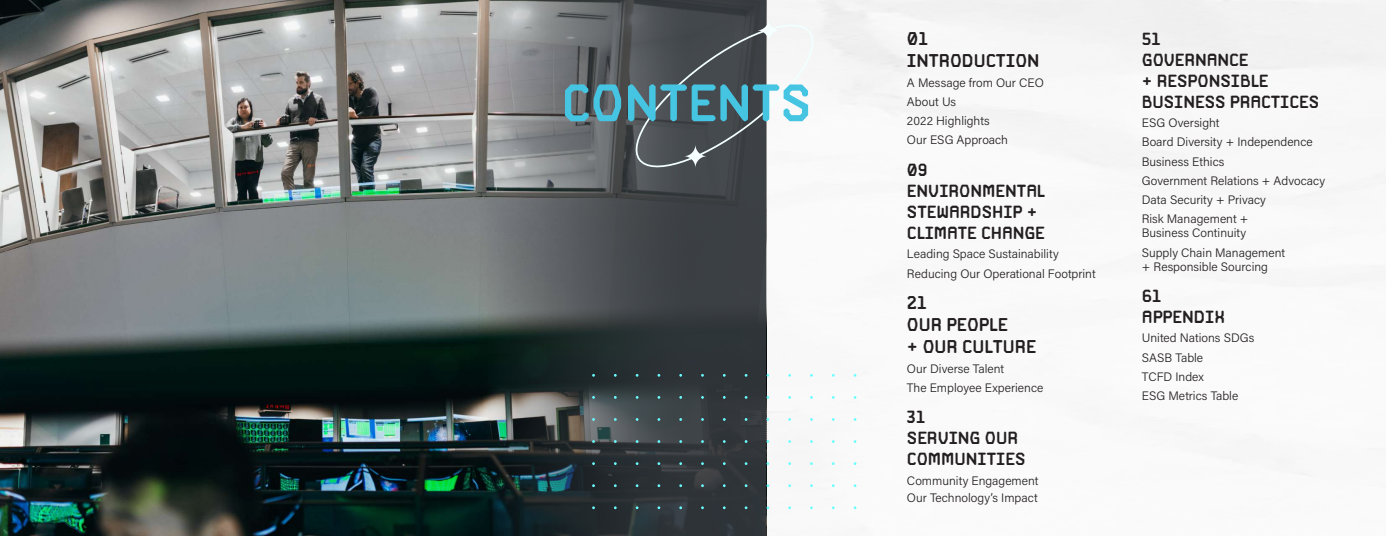
<style>
.page{position:relative;width:1386px;height:536px;background:#fff}
.page>*{position:absolute;margin:0;border:0;box-sizing:border-box;transform-origin:0 0}
.t1{font:52.5px "Avro Gadro Regular";color:#46c5e2}
.t2{font:18.38px/22.1px "Avro Gadro Regular";color:#231f20}
.t3{font:17.5px/21px "Avro Gadro Regular";color:#231f20}
.t4{font:12.25px/19.2px "Acumin Variable Concept";color:#231f20}
</style>
<div class="page">
<img style="left:766px;top:0;width:620px;height:536px">
<img style="left:0;top:0;width:485px;height:536px">
<svg style="left:485px;top:0;width:281px;height:536px;background:#484e51"></svg>
<svg style="left:625px;top:16px;width:197px;height:160px"></svg>
<svg style="left:757px;top:19px;width:23px;height:23px"></svg>
<svg style="left:684px;top:144px;width:23px;height:24px"></svg>
<h1 class="t1" style="left:561px;top:79px;width:252px">CONTENTS</h1>
<h2 class="t2" style="left:907px;top:28px;width:134px">01<br>INTRODUCTION</h2>
<p class="t4" style="left:907px;top:72px;width:138px">A Message from Our CEO<br>About Us<br>2022 Highlights<br>Our ESG Approach</p>
<h3 class="t3" style="left:907px;top:160px;width:139px">09<br>ENVIRONMENTAL<br>STEWARDSHIP +<br>CLIMATE CHANGE</h3>
<p class="t4" style="left:907px;top:244px;width:190px">Leading Space Sustainability<br>Reducing Our Operational Footprint</p>
<h2 class="t2" style="left:907px;top:292px;width:131px">21<br>OUR PEOPLE<br>+ OUR CULTURE</h2>
<p class="t4" style="left:907px;top:358px;width:138px">Our Diverse Talent<br>The Employee Experience</p>
<h3 class="t3" style="left:907px;top:407px;width:120px">31<br>SERVING OUR<br>COMMUNITIES</h3>
<p class="t4" style="left:907px;top:471px;width:133px;line-height:17.5px">Community Engagement<br>Our Technology’s Impact</p>
<h3 class="t3" style="left:1142px;top:28px;width:179px">51<br>GOVERNANCE<br>+ RESPONSIBLE<br>BUSINESS PRACTICES</h3>
<p class="t4" style="left:1142px;top:113px;width:185px">ESG Oversight<br>Board Diversity + Independence<br>Business Ethics<br>Government Relations + Advocacy<br>Data Security + Privacy<br>Risk Management +</p>
<p class="t4" style="left:1142px;top:223px;width:145px">Business Continuity<br>Supply Chain Management</p>
<p class="t4" style="left:1142px;top:256px;width:128px">+ Responsible Sourcing</p>
<h3 class="t3" style="left:1142px;top:286px;width:85px">61<br>APPENDIX</h3>
<p class="t4" style="left:1142px;top:328px;width:114px">United Nations SDGs<br>SASB Table<br>TCFD Index<br>ESG Metrics Table</p>
</div>
